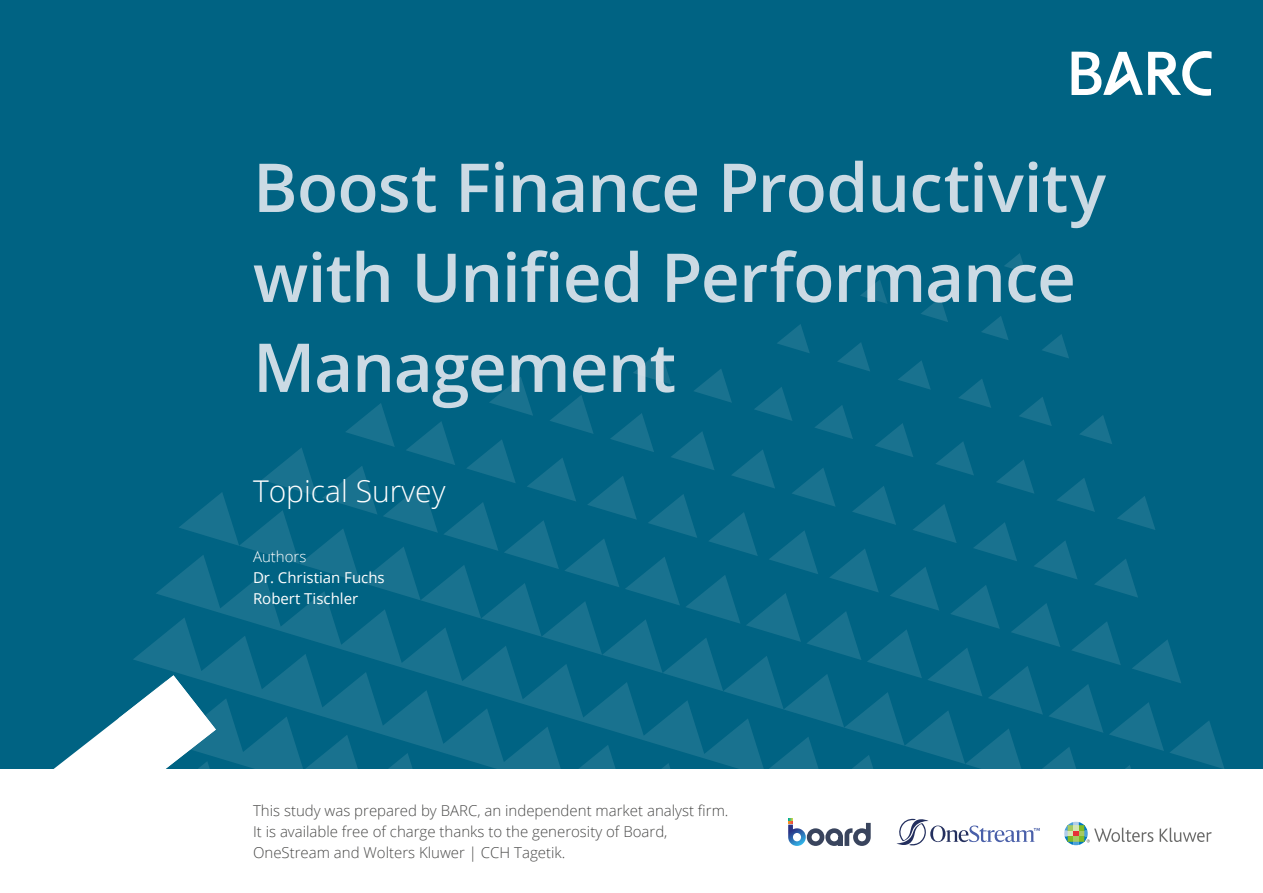
<style>
.page{position:relative;width:1263px;height:893px;background:#006383}
.page>*{position:absolute;margin:0;border:0;box-sizing:border-box;transform-origin:0 0}
.t1{font:600 67.5px/90px "Open Sans";letter-spacing:-.015em;color:#cbdae4}
.t2{font:300 30px "Open Sans";color:#fff}
.t3{font:300 15px/21px "Open Sans";color:#4a4a49}
.t4{font:15px/21px "Open Sans";color:#fff}
.t5{font:300 15px "Open Sans";color:#fff}
</style>
<div class="page">
<svg style="left:25px;top:725px;width:85px;height:45px"></svg>
<svg style="left:1071px;top:51px;width:140px;height:45px"></svg>
<div style="left:0;top:770px;width:1263px;height:123px;background:#fff"></div>
<svg style="left:178px;top:492px;width:1085px;height:278px"></svg>
<svg style="left:1004px;top:253px;width:22px;height:20px"></svg>
<svg style="left:262px;top:280px;width:962px;height:489px"></svg>
<svg style="left:1160px;top:828px;width:52px;height:14px"></svg>
<svg style="left:1064px;top:822px;width:89px;height:23px"></svg>
<svg style="left:896px;top:819px;width:144px;height:26px"></svg>
<svg style="left:788px;top:818px;width:83px;height:28px"></svg>
<h1 class="t1" style="left:253px;top:141px;width:854px">Boost Finance Productivity with Unified Performance<br>Management</h1>
<h2 class="t2" style="left:253px;top:470px;width:194px">Topical Survey</h2>
<p class="t5" style="left:253px;top:546px;width:55px">Authors</p>
<p class="t4" style="left:253px;top:567px;width:133px">Dr. Christian Fuchs<br>Robert Tischler</p>
<p class="t3" style="left:253px;top:800px;width:477px">This study was prepared by BARC, an independent market analyst firm.<br>It is available free of charge thanks to the generosity of Board,<br>OneStream and Wolters Kluwer | CCH Tagetik.</p>
</div>
